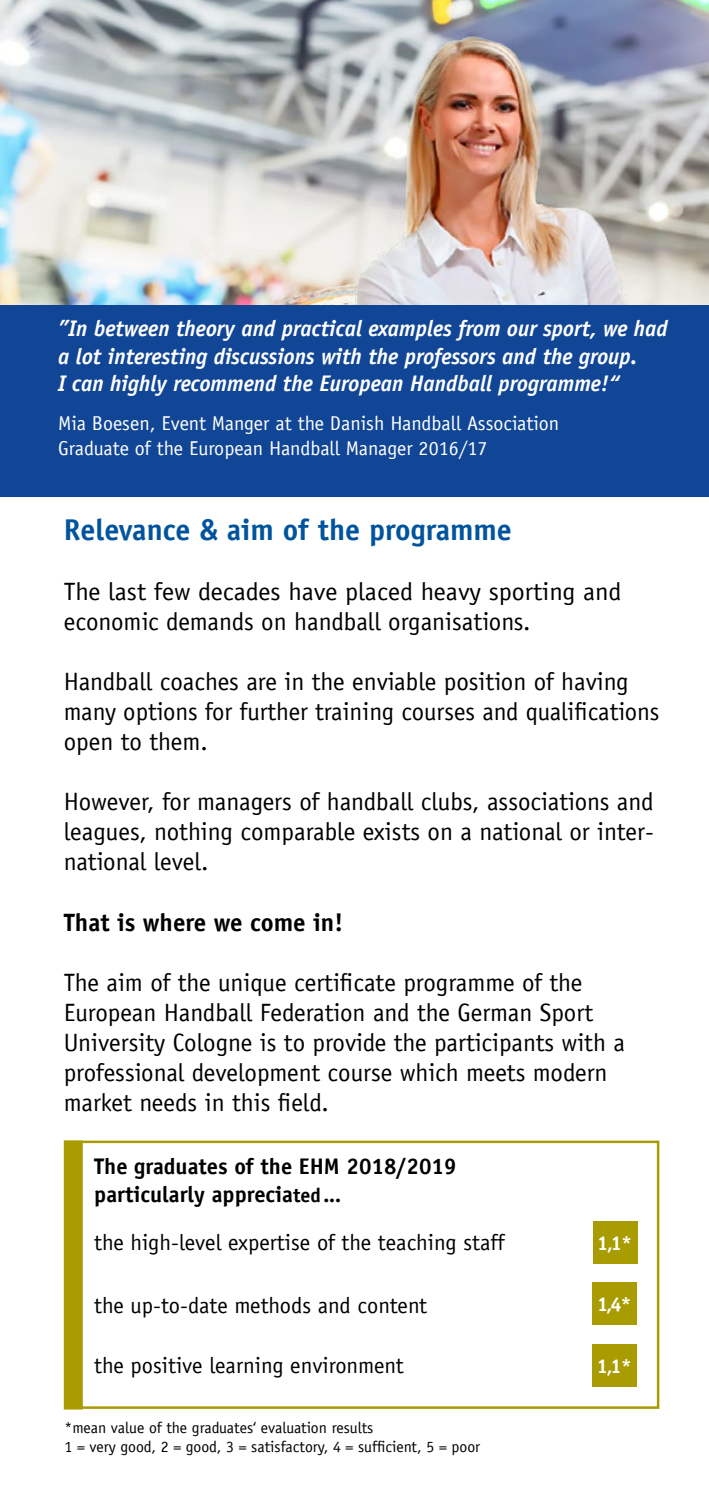
<style>
.page{position:relative;width:709px;height:1489px;background:#fff}
.page>*{position:absolute;margin:0;border:0;box-sizing:border-box;transform-origin:0 0}
.t1{font:700 30px "Officina Sans";color:#00549d}
.t2{font:25px/30px "Officina Sans";color:#000}
.t3{font:25px/30px "Officina Sans";color:#000;scale:1.04 1}
.t4{font:700 25px "Officina Sans";color:#000}
.t5{font:italic 700 22.5px/27.5px "Officina Sans";color:#fff}
.t6{font:22.5px "Officina Sans";color:#000}
.t7{font:700 22.5px/27.5px "Officina Sans";color:#000}
.t8{font:20px/25px "Officina Sans";color:#fff}
.t9{font:700 20px "Officina Serif Std";color:#fff}
.t10{font:15.75px/19px "Officina Sans";color:#000}
.s1{font-size:20px}
</style>
<div class="page">
<img style="left:0;top:0;width:709px;height:305px">
<div style="left:64px;top:1140px;width:595px;height:268px;border:2px solid #a89c00"></div>
<div style="left:0;top:305px;width:709px;height:191px;background:#114696"></div>
<img style="left:206px;top:2px;width:482px;height:303px">
<div style="left:592px;top:1221px;width:45px;height:42px;background:#a89c00"></div>
<div style="left:592px;top:1282px;width:45px;height:42px;background:#a89c00"></div>
<div style="left:592px;top:1344px;width:45px;height:42px;background:#a89c00"></div>
<div style="left:64px;top:1140px;width:19px;height:269px;background:#a89c00;border:2px solid #a89c00"></div>
<p class="t5" style="left:58px;top:317px;width:611px">”In between theory and practical examples from our sport, we had a lot interesting discussions with the professors and the group.<br>I can highly recommend the European Handball programme!“</p>
<p class="t8" style="left:58px;top:413px;width:502px">Mia Boesen, Event Manger at the Danish Handball Association<br>Graduate of the European Handball Manager 2016/17</p>
<p class="t1" style="left:64px;top:517px;width:449px">Relevance &amp; aim of the programme</p>
<p class="t3" style="left:64px;top:579px;width:537px">The last few decades have placed heavy sporting and economic demands on handball organisations.</p>
<p class="t2" style="left:64px;top:669px;width:597px">Handball coaches are in the enviable position of having many options for further training courses and qualifications open to them.</p>
<p class="t2" style="left:64px;top:789px;width:591px;text-align:justify">However, for managers of handball clubs, associations and leagues, nothing comparable exists on a national or inter&shy;national level.</p>
<p class="t4" style="left:64px;top:911px;width:281px">That is where we come in!</p>
<p class="t2" style="left:64px;top:969px;width:563px">The aim of the unique certificate programme of the European Handball Federation and the German Sport University Cologne is to provide the participants with a professional development course which meets modern market needs in this field.</p>
<p class="t7" style="left:94px;top:1154px;width:364px">The graduates of the EHM 2018/2019 particularly apprecia<span class="s1">ted...</span></p>
<p class="t6" style="left:94px;top:1232px;width:412px">the high-level expertise of the teaching staff</p>
<p class="t6" style="left:94px;top:1295px;width:334px">the up-to-date methods and content</p>
<p class="t6" style="left:94px;top:1356px;width:311px">the positive learning environment</p>
<p class="t10" style="left:64px;top:1419px;width:417px">*mean value of the graduates‘ evaluation results<br>1 = very good, 2 = good, 3 = satisfactory, 4 = sufficient, 5 = poor</p>
<p class="t9" style="left:597px;top:1230px;width:37px">1,1*</p>
<p class="t9" style="left:597px;top:1291px;width:36px">1,4*</p>
<p class="t9" style="left:597px;top:1353px;width:37px">1,1*</p>
</div>
